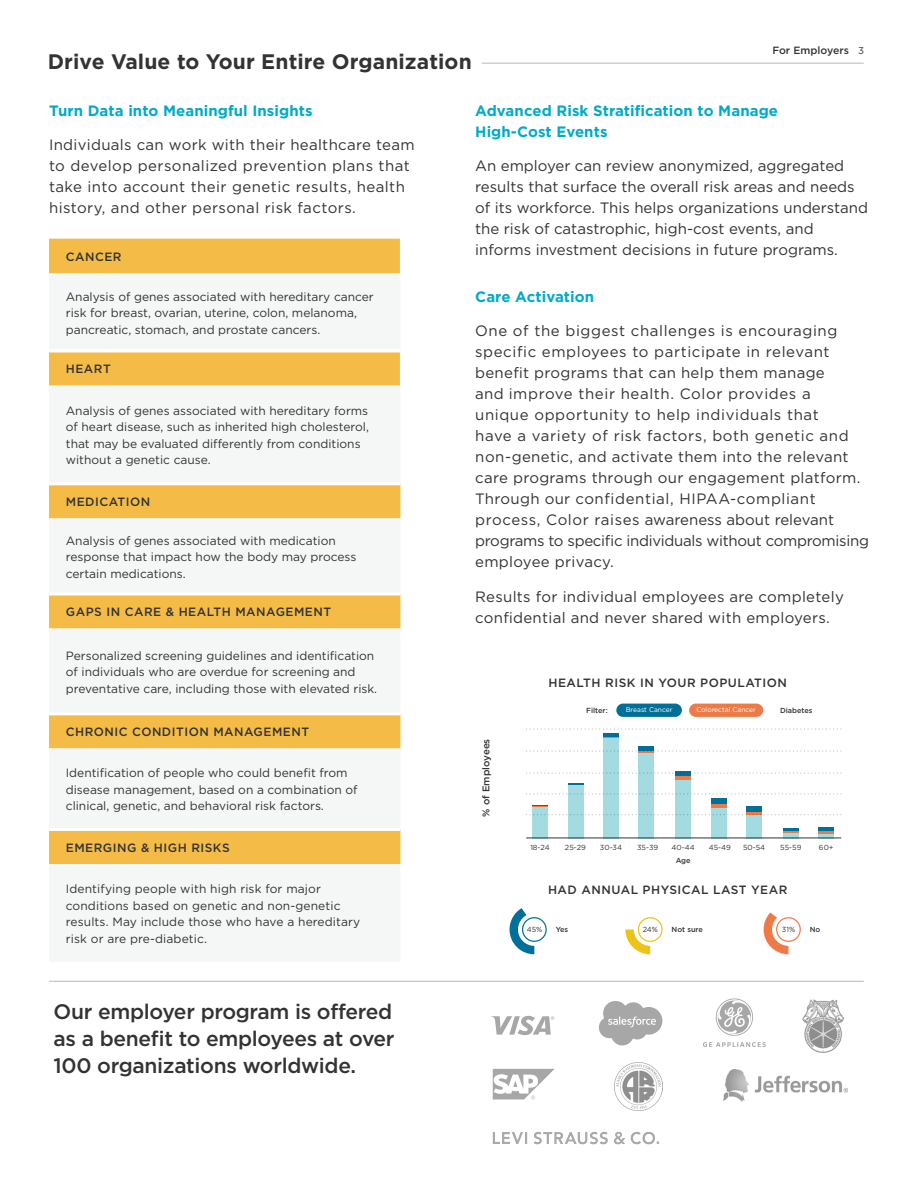
<style>
.page{position:relative;width:918px;height:1188px;background:#fff}
.page>*{position:absolute;margin:0;border:0;box-sizing:border-box;transform-origin:0 0}
.Sub_Headers{font:500 21px/27px "Gotham";letter-spacing:-.015em;color:#323332;text-align:justify}
.Sub_Headers-2{font:700 21px "Gotham";letter-spacing:.005em;color:#323332}
.Body_text{font:15px/21px "Gotham";letter-spacing:.02em;color:#323332}
.Body_text-2{font:15px/21px "Gotham";color:#323332}
.Body_text-3{font:700 15px/21px "Gotham";letter-spacing:.005em;color:#00abc8}
.Paragraph_Heads{font:12px/16.5px "Gotham";color:#323332}
.Paragraph_Heads-2{font:500 12px "Gotham";letter-spacing:.04em;color:#323332}
.t1{font:500 10.5px "Gotham";color:#333433}
.t2{font:500 9.75px "Gotham";color:#343333}
.t3{font:7.35px "Gotham";color:#343333}
.t4{font:500 7.35px "Gotham";color:#343333}
.t5{font:6.75px "Gotham";color:#fff}
.s1{font-weight:400;font-size:9.75px}
</style>
<div class="page">
<hr style="left:482px;top:63px;width:382px;height:1px;background:#b1bcbc">
<hr style="left:49px;top:981px;width:815px;height:1px;background:#b1bcbc">
<div style="left:49px;top:239px;width:351px;height:34px;background:#f4bc47"></div>
<svg style="left:49px;top:273px;width:351px;height:591px;fill:#f5f7f6"></svg>
<hr style="left:49px;top:350px;width:352px;height:2px;background:#fff">
<hr style="left:49px;top:482px;width:351px;height:3px;background:#fff">
<svg style="left:49px;top:592px;width:351px;height:4px"></svg>
<hr style="left:49px;top:712px;width:351px;height:3px;background:#fff">
<hr style="left:49px;top:828px;width:351px;height:3px;background:#fff">
<svg style="left:491px;top:1016px;width:63px;height:19px"></svg>
<svg style="left:493px;top:1069px;width:62px;height:30px"></svg>
<img style="left:492px;top:1132px;width:168px;height:13px">
<img style="left:723px;top:1069px;width:125px;height:33px">
<svg style="left:599px;top:1001px;width:63px;height:44px"></svg>
<svg style="left:715px;top:998px;width:38px;height:38px"></svg>
<svg style="left:703px;top:1042px;width:63px;height:5px"></svg>
<img style="left:803px;top:1000px;width:40px;height:53px">
<img style="left:615px;top:1063px;width:47px;height:48px">
<div style="left:532px;top:807px;width:16px;height:32px;background:#a4dbe0"></div>
<svg style="left:532px;top:805px;width:16px;height:2px"></svg>
<div style="left:711px;top:808px;width:16px;height:31px;background:#a4dbe0"></div>
<div style="left:711px;top:803px;width:16px;height:5px;background:#ee7b47"></div>
<div style="left:711px;top:798px;width:16px;height:5px;background:#007098"></div>
<div style="left:746px;top:815px;width:16px;height:24px;background:#a4dbe0"></div>
<hr style="left:746px;top:811px;width:16px;height:4px;background:#ee7b47">
<div style="left:746px;top:806px;width:16px;height:6px;background:#007098"></div>
<div style="left:783px;top:832px;width:16px;height:7px;background:#a4dbe0"></div>
<svg style="left:783px;top:831px;width:16px;height:1px"></svg>
<hr style="left:783px;top:828px;width:16px;height:3px;background:#007098">
<div style="left:818px;top:834px;width:16px;height:5px;background:#a4dbe0"></div>
<svg style="left:818px;top:830px;width:16px;height:4px"></svg>
<hr style="left:818px;top:827px;width:16px;height:3px;background:#007098">
<div style="left:568px;top:785px;width:15px;height:54px;background:#a4dbe0"></div>
<svg style="left:568px;top:783px;width:15px;height:2px"></svg>
<div style="left:675px;top:780px;width:16px;height:59px;background:#a4dbe0"></div>
<hr style="left:675px;top:776px;width:16px;height:4px;background:#ee7b47">
<div style="left:675px;top:771px;width:16px;height:5px;background:#007098"></div>
<div style="left:639px;top:753px;width:15px;height:86px;background:#a4dbe0"></div>
<div style="left:639px;top:746px;width:15px;height:5px;background:#007098"></div>
<div style="left:603px;top:738px;width:16px;height:101px;background:#a4dbe0"></div>
<svg style="left:603px;top:737px;width:16px;height:1px"></svg>
<hr style="left:603px;top:734px;width:16px;height:3px;background:#007098">
<svg style="left:529px;top:728px;width:313px;height:2px"></svg>
<svg style="left:529px;top:750px;width:313px;height:3px"></svg>
<svg style="left:529px;top:772px;width:313px;height:2px"></svg>
<svg style="left:529px;top:793px;width:313px;height:2px"></svg>
<svg style="left:529px;top:814px;width:313px;height:1px"></svg>
<hr style="left:527px;top:837px;width:314px;height:1px;background:#343333">
<div style="left:616px;top:704px;width:66px;height:13px;background:#007098;border-radius:7px"></div>
<div style="left:689px;top:704px;width:74px;height:13px;background:#ee7b47;border-radius:7px"></div>
<div style="left:522px;top:917px;width:25px;height:25px;border:1px solid #007098;border-radius:50%"></div>
<svg style="left:510px;top:908px;width:24px;height:46px"></svg>
<div style="left:776px;top:917px;width:25px;height:25px;border:1px solid #ee7b47;border-radius:50%"></div>
<div style="left:638px;top:917px;width:25px;height:25px;border:1px solid #edc318;border-radius:50%"></div>
<svg style="left:625px;top:930px;width:25px;height:24px"></svg>
<svg style="left:764px;top:913px;width:24px;height:41px"></svg>
<p class="Sub_Headers-2" style="left:48px;top:50px;width:425px">Drive Value to Your Entire Organization</p>
<p class="t1" style="left:772px;top:44px;width:93px">For Employers <span class="s1">3</span></p>
<p class="Body_text-3" style="left:49px;top:99px;width:265px">Turn Data into Meaningful Insights</p>
<p class="Body_text" style="left:49px;top:134px;width:367px">Individuals can work with their healthcare team to develop personalized prevention plans that take into account their genetic results, health history, and other personal risk factors.</p>
<p class="Paragraph_Heads-2" style="left:66px;top:250px;width:57px">CANCER</p>
<p class="Paragraph_Heads" style="left:66px;top:288px;width:310px">Analysis of genes associated with hereditary cancer risk for breast, ovarian, uterine, colon, melanoma, pancreatic, stomach, and prostate cancers.</p>
<p class="Paragraph_Heads-2" style="left:66px;top:362px;width:46px">HEART</p>
<p class="Paragraph_Heads" style="left:66px;top:402px;width:305px">Analysis of genes associated with hereditary forms of heart disease, such as inherited high cholesterol, that may be evaluated differently from conditions without a genetic cause.</p>
<p class="Paragraph_Heads-2" style="left:66px;top:495px;width:86px">MEDICATION</p>
<p class="Paragraph_Heads" style="left:66px;top:532px;width:292px">Analysis of genes associated with medication response that impact how the body may process certain medications.</p>
<p class="Paragraph_Heads-2" style="left:66px;top:605px;width:267px">GAPS IN CARE &amp; HEALTH MANAGEMENT</p>
<p class="Paragraph_Heads" style="left:66px;top:647px;width:313px">Personalized screening guidelines and identification of individuals who are overdue for screening and preventative care, including those with elevated risk.</p>
<p class="Paragraph_Heads-2" style="left:66px;top:725px;width:245px">CHRONIC CONDITION MANAGEMENT</p>
<p class="Paragraph_Heads" style="left:66px;top:765px;width:293px">Identification of people who could benefit from disease management, based on a combination of clinical, genetic, and behavioral risk factors.</p>
<p class="Paragraph_Heads-2" style="left:66px;top:841px;width:165px">EMERGING &amp; HIGH RISKS</p>
<p class="Paragraph_Heads" style="left:66px;top:880px;width:296px">Identifying people with high risk for major conditions based on genetic and non-genetic results. May include those who have a hereditary risk or are pre-diabetic.</p>
<p class="Sub_Headers" style="left:54px;top:998px;width:343px">Our employer program is offered as a benefit to employees at over 100 organizations worldwide.</p>
<p class="Body_text-3" style="left:475px;top:99px;width:304px">Advanced Risk Stratification to Manage<br>High-Cost Events</p>
<p class="Body_text-2" style="left:475px;top:155px;width:394px">An employer can review anonymized, aggregated results that surface the overall risk areas and needs of its workforce. This helps organizations understand the risk of catastrophic, high-cost events, and informs investment decisions in future programs.</p>
<p class="Body_text-3" style="left:475px;top:285px;width:121px">Care Activation</p>
<p class="Body_text" style="left:475px;top:320px;width:395px">One of the biggest challenges is encouraging specific employees to participate in relevant benefit programs that can help them manage<br>and improve their health. Color provides a<br>unique opportunity to help individuals that<br>have a variety of risk factors, both genetic and non-genetic, and activate them into the relevant care programs through our engagement platform.<br>Through our confidential, HIPAA-compliant process, Color raises awareness about relevant programs to specific individuals without compromising employee privacy.</p>
<p class="Body_text" style="left:475px;top:585px;width:370px">Results for individual employees are completely confidential and never shared with employers.</p>
<p class="Paragraph_Heads-2" style="left:549px;top:676px;width:240px">HEALTH RISK IN YOUR POPULATION</p>
<p class="t2" style="left:480px;top:817px;width:79px;rotate:-90deg">% of Employees</p>
<p class="t4" style="left:586px;top:707px;width:23px">Filter:</p>
<p class="t5" style="left:626px;top:706px;width:48px">Breast Cancer</p>
<p class="t5" style="left:696px;top:706px;width:61px">Colorectal Cancer</p>
<p class="t4" style="left:780px;top:707px;width:34px">Diabetes</p>
<p class="t3" style="left:530px;top:844px;width:21px">18-24</p>
<p class="t3" style="left:565px;top:844px;width:23px">25-29</p>
<p class="t3" style="left:600px;top:844px;width:24px">30-34</p>
<p class="t3" style="left:637px;top:844px;width:23px">35-39</p>
<p class="t3" style="left:672px;top:844px;width:25px">40-44</p>
<p class="t3" style="left:709px;top:844px;width:24px">45-49</p>
<p class="t3" style="left:743px;top:844px;width:24px">50-54</p>
<p class="t3" style="left:780px;top:844px;width:23px">55-59</p>
<p class="t3" style="left:819px;top:844px;width:16px">60+</p>
<p class="t4" style="left:676px;top:856px;width:16px">Age</p>
<p class="Paragraph_Heads-2" style="left:548px;top:883px;width:241px">HAD ANNUAL PHYSICAL LAST YEAR</p>
<p class="t3" style="left:527px;top:926px;width:17px">45%</p>
<p class="t4" style="left:556px;top:926px;width:14px">Yes</p>
<p class="t3" style="left:643px;top:926px;width:17px">24%</p>
<p class="t4" style="left:672px;top:926px;width:33px">Not sure</p>
<p class="t3" style="left:782px;top:926px;width:15px">31%</p>
<p class="t4" style="left:810px;top:926px;width:12px">No</p>
</div>
